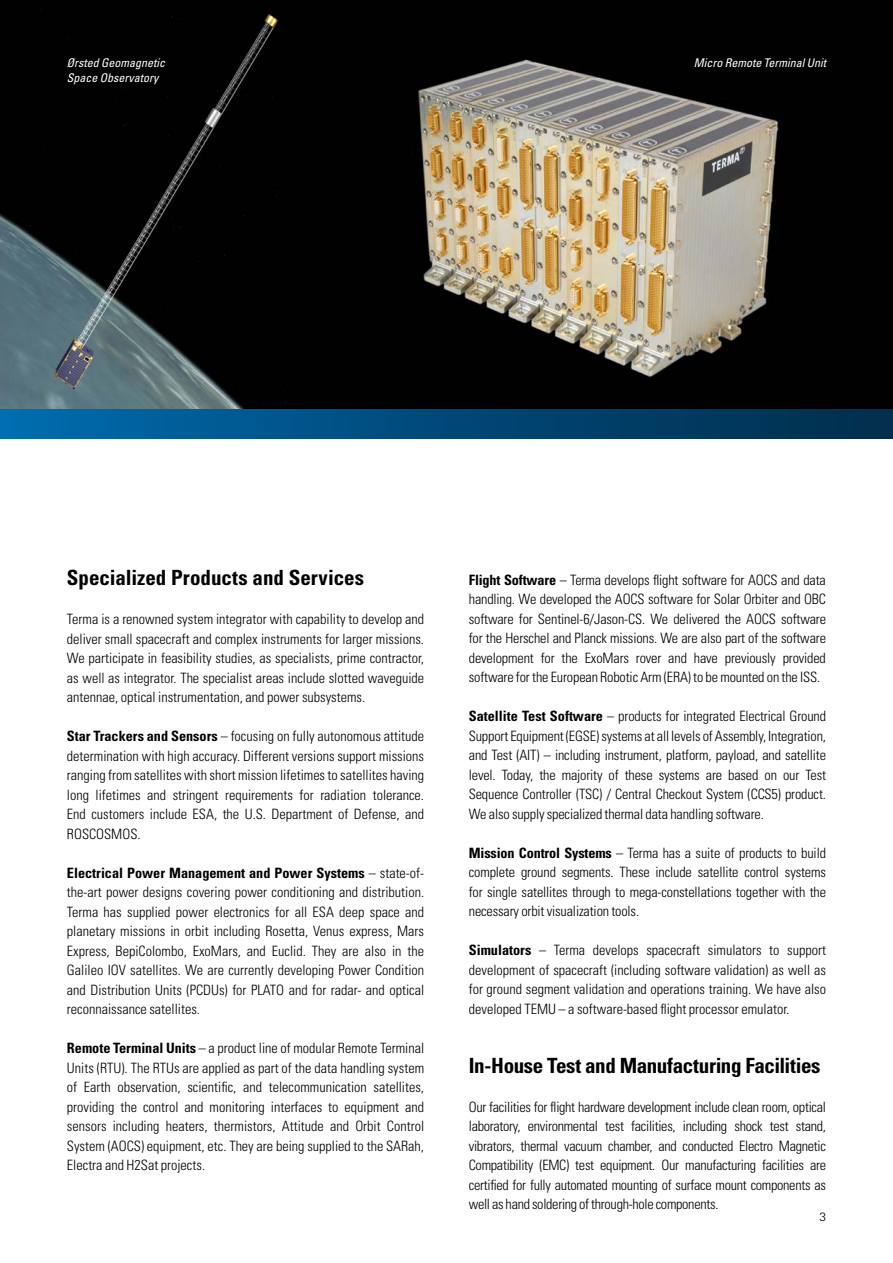
<style>
.page{position:relative;width:893px;height:1263px;background:#fff}
.page>*{position:absolute;margin:0;border:0;box-sizing:border-box;transform-origin:0 0}
.t1{font:700 condensed 21px "Univers LT Std";letter-spacing:-.01em;color:#000}
.t2{font:300 condensed 14.25px/19.5px "Univers LT Std";color:#000;text-align:justify}
.t3{font:italic condensed 12px/14.4px "Univers LT Std";color:#fff}
.t4{font:300 12px "Univers LT Std";color:#000}
.s1{font-weight:700}
</style>
<div class="page">
<img style="left:305px;top:0;width:588px;height:410px">
<img style="left:0;top:0;width:305px;height:410px">
<div style="left:0;top:410px;width:893px;height:28px;background:linear-gradient(to right,#006bad,#012b49)"></div>
<p class="t3" style="left:67px;top:56px;width:100px">Ørsted Geomagnetic<br>Space Observatory</p>
<p class="t3" style="left:694px;top:56px;width:134px">Micro Remote Terminal Unit</p>
<h1 class="t1" style="left:67px;top:565px;width:299px">Specialized Products and Services</h1>
<p class="t2" style="left:67px;top:609px;width:359px">Terma is a renowned system integrator with capability to develop and deliver small spacecraft and complex instruments for larger missions.<br>We participate in feasibility studies, as specialists, prime contractor, as well as integrator. The specialist areas include slotted waveguide antennae, optical instrumentation, and power subsystems.</p>
<p class="t2" style="left:67px;top:726px;width:359px"><span class="s1">Star Trackers and Sensors</span> – focusing on fully autonomous attitude determination with high accuracy. Different versions support missions ranging from satellites with short mission lifetimes to satellites having long lifetimes and stringent requirements for radiation tolerance.<br>End customers include ESA, the U.S. Department of Defense, and ROSCOSMOS.</p>
<p class="t2" style="left:67px;top:863px;width:359px"><span class="s1">Electrical Power Management and Power Systems</span> – state-of&shy;the-art power designs covering power conditioning and distribution.<br>Terma has supplied power electronics for all ESA deep space and planetary missions in orbit including Rosetta, Venus express, Mars Express, BepiColombo, ExoMars, and Euclid. They are also in the Galileo IOV satellites. We are currently developing Power Condition and Distribution Units (PCDUs) for PLATO and for radar- and optical reconnaissance satellites.</p>
<p class="t2" style="left:67px;top:1038px;width:359px"><span class="s1">Remote Terminal Units</span> – a product line of modular Remote Terminal Units (RTU). The RTUs are applied as part of the data handling system of Earth observation, scientific, and telecommunication satellites, providing the control and monitoring interfaces to equipment and sensors including heaters, thermistors, Attitude and Orbit Control System (AOCS) equipment, etc. They are being supplied to the SARah, Electra and H2Sat projects.</p>
<p class="t2" style="left:469px;top:570px;width:359px"><span class="s1">Flight Software</span> – Terma develops flight software for AOCS and data handling. We developed the AOCS software for Solar Orbiter and OBC software for Sentinel-6/Jason-CS. We delivered the AOCS software for the Herschel and Planck missions. We are also part of the software development for the ExoMars rover and have previously provided software for the European Robotic Arm (ERA) to be mounted on the ISS.</p>
<p class="t2" style="left:469px;top:707px;width:359px"><span class="s1">Satellite Test Software</span> – products for integrated Electrical Ground Support Equipment (EGSE) systems at all levels of Assembly, Integration, and Test (AIT) – including instrument, platform, payload, and satellite level. Today, the majority of these systems are based on our Test Sequence Controller (TSC) / Central Checkout System (CCS5) product.<br>We also supply specialized thermal data handling software.</p>
<p class="t2" style="left:469px;top:843px;width:359px"><span class="s1">Mission Control Systems</span> – Terma has a suite of products to build complete ground segments. These include satellite control systems for single satellites through to mega-constellations together with the necessary orbit visualization tools.</p>
<p class="t2" style="left:469px;top:941px;width:359px"><span class="s1">Simulators</span> – Terma develops spacecraft simulators to support development of spacecraft (including software validation) as well as for ground segment validation and operations training. We have also developed TEMU – a software-based flight processor emulator.</p>
<h1 class="t1" style="left:469px;top:1052px;width:353px">In-House Test and Manufacturing Facilities</h1>
<p class="t2" style="left:469px;top:1097px;width:359px">Our facilities for flight hardware development include clean room, optical laboratory, environmental test facilities, including shock test stand, vibrators, thermal vacuum chamber, and conducted Electro Magnetic Compatibility (EMC) test equipment. Our manufacturing facilities are certified for fully automated mounting of surface mount components as well as hand soldering of through-hole components.</p>
<p class="t4" style="left:819px;top:1209px;width:8px">3</p>
</div>
